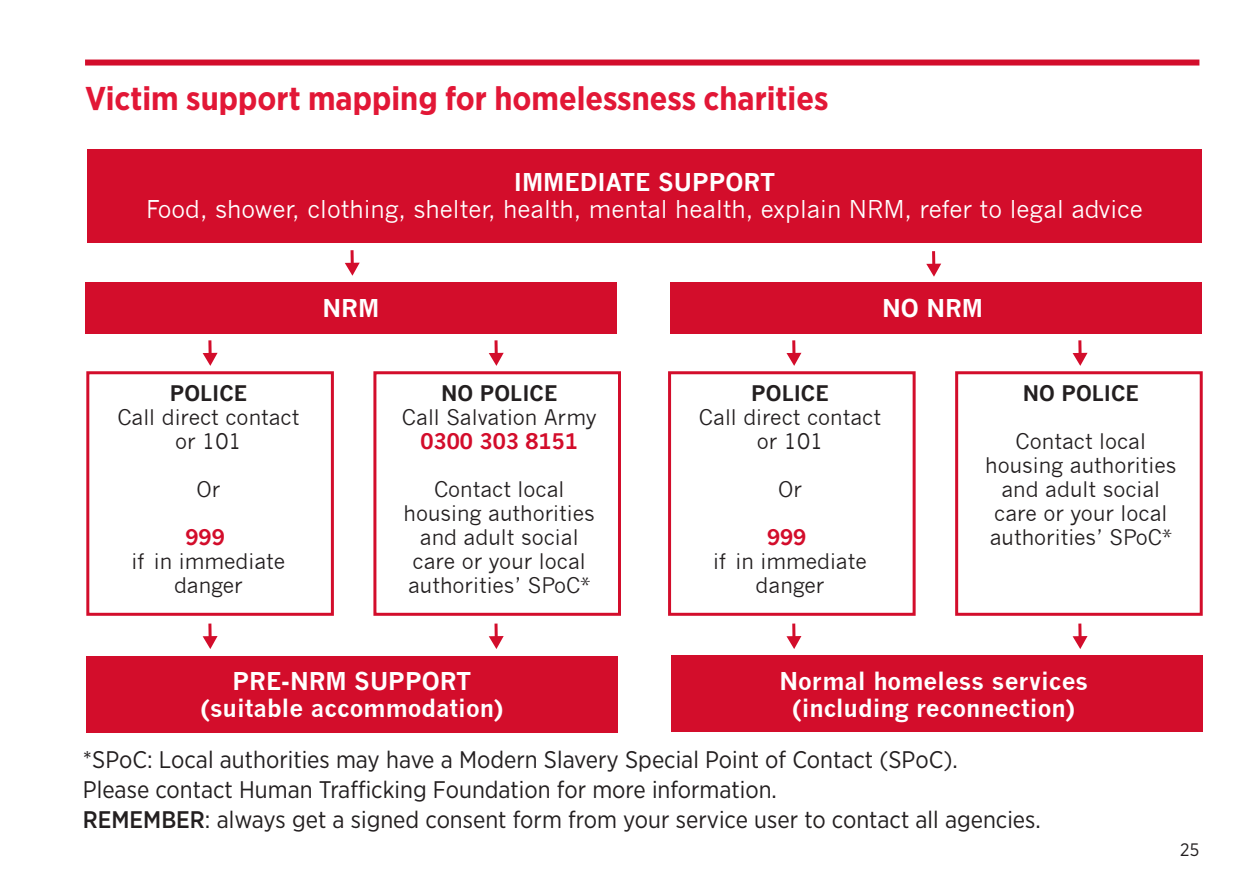
<style>
.page{position:relative;width:1259px;height:893px;background:#fff}
.page>*{position:absolute;margin:0;border:0;box-sizing:border-box;transform-origin:0 0}
.t1{font:700 33px "Gotham Narrow";color:#e21736}
.t2{font:24px "Gotham Narrow";color:#231f20}
.t3{font:24px/27px "News Gothic";color:#fff;text-align:center}
.t4{font:700 24px/27px "News Gothic";color:#fff;text-align:center}
.t5{font:21px/24px "News Gothic";color:#231f20;text-align:center}
.t6{font:700 21px "News Gothic";color:#231f20}
.t7{font:18px "Gotham Narrow";color:#231f20}
.s1{font-weight:700}
.s2{font-weight:700;color:#d30d2b}
.s3{font-weight:500}
</style>
<div class="page">
<div style="left:85px;top:60px;width:1114px;height:6px;background:#d30d2b"></div>
<div style="left:87px;top:149px;width:1114px;height:94px;background:#d30d2b"></div>
<div style="left:85px;top:283px;width:532px;height:51px;background:#d30d2b"></div>
<div style="left:670px;top:282px;width:531px;height:51px;background:#d30d2b"></div>
<div style="left:86px;top:656px;width:532px;height:76px;background:#d30d2b"></div>
<div style="left:671px;top:655px;width:531px;height:77px;background:#d30d2b"></div>
<div style="left:86px;top:371px;width:248px;height:245px;border:3px solid #d30d2b"></div>
<div style="left:373px;top:371px;width:248px;height:245px;border:3px solid #d30d2b"></div>
<div style="left:668px;top:371px;width:247px;height:245px;border:3px solid #d30d2b"></div>
<div style="left:955px;top:371px;width:247px;height:245px;border:3px solid #d30d2b"></div>
<svg style="left:350px;top:250px;width:4px;height:13px"></svg>
<svg style="left:345px;top:263px;width:15px;height:13px"></svg>
<svg style="left:208px;top:340px;width:4px;height:13px"></svg>
<svg style="left:203px;top:353px;width:15px;height:13px"></svg>
<svg style="left:494px;top:340px;width:4px;height:13px"></svg>
<svg style="left:489px;top:353px;width:15px;height:13px"></svg>
<hr style="left:792px;top:340px;width:3px;height:15px;background:#d30d2b">
<svg style="left:786px;top:353px;width:15px;height:13px"></svg>
<hr style="left:1078px;top:340px;width:3px;height:15px;background:#d30d2b">
<svg style="left:1072px;top:353px;width:15px;height:13px"></svg>
<svg style="left:208px;top:624px;width:4px;height:12px"></svg>
<svg style="left:203px;top:636px;width:15px;height:13px"></svg>
<svg style="left:494px;top:624px;width:4px;height:12px"></svg>
<svg style="left:489px;top:636px;width:15px;height:13px"></svg>
<hr style="left:792px;top:624px;width:3px;height:14px;background:#d30d2b">
<svg style="left:786px;top:636px;width:15px;height:13px"></svg>
<hr style="left:1078px;top:624px;width:3px;height:14px;background:#d30d2b">
<svg style="left:1072px;top:636px;width:15px;height:13px"></svg>
<hr style="left:932px;top:251px;width:3px;height:15px;background:#d30d2b">
<svg style="left:926px;top:264px;width:15px;height:13px"></svg>
<p class="t1" style="left:85px;top:77px;width:745px">Victim support mapping for homelessness charities</p>
<p class="t3" style="left:146px;top:169px;width:998px"><span class="s1">IMMEDIATE SUPPORT<br></span>Food, shower, clothing, shelter, health, mental health, explain NRM, refer to legal advice</p>
<p class="t4" style="left:322px;top:295px;width:58px">NRM</p>
<p class="t4" style="left:882px;top:295px;width:102px">NO NRM</p>
<p class="t5" style="left:117px;top:381px;width:184px"><span class="s1">POLICE<br></span>Call direct contact or 101</p>
<p class="t5" style="left:196px;top:477px;width:25px">Or</p>
<p class="t5" style="left:132px;top:525px;width:155px"><span class="s2">999<br></span>if in immediate danger</p>
<p class="t5" style="left:402px;top:381px;width:196px"><span class="s1">NO POLICE<br></span>Call Salvation Army<br><span class="s2">0300 303 8151</span></p>
<p class="t5" style="left:403px;top:477px;width:193px">Contact local housing authorities and adult social care or your local authorities’ SPoC*</p>
<p class="t5" style="left:699px;top:381px;width:184px"><span class="s1">POLICE<br></span>Call direct contact or 101</p>
<p class="t5" style="left:778px;top:477px;width:25px">Or</p>
<p class="t5" style="left:713px;top:525px;width:155px"><span class="s2">999<br></span>if in immediate danger</p>
<p class="t6" style="left:1022px;top:380px;width:118px">NO POLICE</p>
<p class="t5" style="left:985px;top:429px;width:193px">Contact local housing authorities and adult social care or your local authorities’ SPoC*</p>
<p class="t4" style="left:201px;top:667px;width:303px">PRE-NRM SUPPORT (suitable accommodation)</p>
<p class="t4" style="left:779px;top:667px;width:310px">Normal homeless services (including reconnection)</p>
<p class="t2" style="left:83px;top:745px;width:876px">*SPoC: Local authorities may have a Modern Slavery Special Point of Contact (SPoC).</p>
<p class="t2" style="left:83px;top:775px;width:695px">Please contact Human Trafficking Foundation for more information.</p>
<p class="t2" style="left:83px;top:805px;width:959px"><span class="s3">REMEMBER</span>: always get a signed consent form from your service user to contact all agencies.</p>
<p class="t5" style="left:88px;top:752px;width:933px;line-height:27px;text-align:left">*SPoC: Local authorities may have a Modern Slavery Special Point of Contact (SPoC).<br>Please contact Human Trafficking Foundation for more information.<br>REMEMBER: always get a signed consent form from your service user to contact all agencies.</p>
<p class="t7" style="left:1180px;top:839px;width:20px">25</p>
</div>
